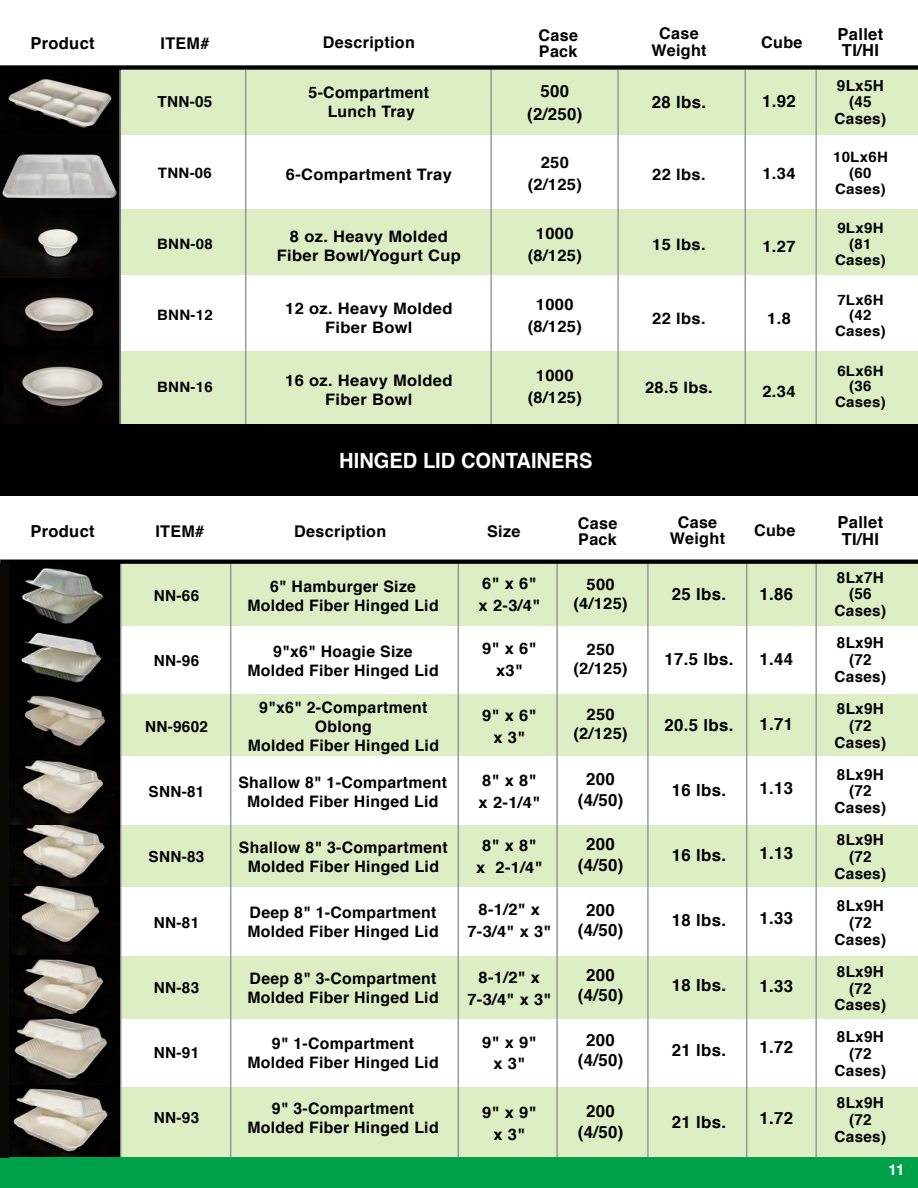
<style>
.page{position:relative;width:918px;height:1188px;background:#fff}
.page>*{position:absolute;margin:0;border:0;box-sizing:border-box;transform-origin:0 0}
.t1{font:700 21px "Helvetica";color:#fff;scale:.96 1}
.t2{font:700 16.8px/20.2px "Helvetica";letter-spacing:.02em;color:#000;text-align:center}
.t3{font:700 16.5px/16.8px "Helvetica";letter-spacing:.02em;color:#000}
.t4{font:700 16.2px/16.5px "Helvetica";letter-spacing:.02em;color:#000}
.t5{font:700 15.75px/18.9px "Helvetica";letter-spacing:.02em;color:#000;text-align:center}
.t6{font:700 15.75px/21.9px "Helvetica";letter-spacing:.02em;color:#000;text-align:center;scale:1.04 1}
.t7{font:700 15.3px/16.8px "Helvetica";letter-spacing:.02em;color:#000;text-align:center}
.t8{font:700 15px "Helvetica";color:#fff}
.t9{font:700 14.4px/15.8px "Helvetica";letter-spacing:.02em;color:#000;text-align:center;scale:1.04 1}
</style>
<div class="page">
<div style="left:121px;top:209px;width:797px;height:65px;background:#ddeec5"></div>
<div style="left:121px;top:351px;width:797px;height:78px;background:#ddeec5"></div>
<div style="left:121px;top:69px;width:797px;height:65px;background:#ddeec5"></div>
<div style="left:119px;top:563px;width:799px;height:63px;background:#ddeec5"></div>
<div style="left:118px;top:694px;width:800px;height:62px;background:#ddeec5"></div>
<div style="left:118px;top:825px;width:800px;height:62px;background:#ddeec5"></div>
<div style="left:118px;top:956px;width:800px;height:63px;background:#ddeec5"></div>
<div style="left:118px;top:1087px;width:800px;height:71px;background:#ddeec5"></div>
<img style="left:0;top:346px;width:119px;height:78px">
<img style="left:0;top:210px;width:119px;height:136px">
<img style="left:8px;top:564px;width:112px;height:322px">
<img style="left:8px;top:886px;width:113px;height:272px">
<img style="left:0;top:70px;width:119px;height:64px">
<svg style="left:0;top:134px;width:119px;height:76px;background:#5f5d5c"></svg>
<hr style="left:0;top:343px;width:3px;height:53px;background:#000">
<div style="left:0;top:424px;width:918px;height:72px;background:#000"></div>
<hr style="left:230px;top:563px;width:1px;height:594px;background:#939598">
<hr style="left:120px;top:563px;width:1px;height:594px;background:#939598">
<hr style="left:245px;top:70px;width:1px;height:354px;background:#939598">
<hr style="left:119px;top:70px;width:2px;height:354px;background:#939598">
<hr style="left:490px;top:70px;width:2px;height:354px;background:#939598">
<hr style="left:617px;top:70px;width:2px;height:354px;background:#939598">
<hr style="left:745px;top:70px;width:1px;height:354px;background:#939598">
<hr style="left:815px;top:70px;width:2px;height:354px;background:#939598">
<hr style="left:458px;top:563px;width:1px;height:595px;background:#939598">
<hr style="left:556px;top:563px;width:2px;height:595px;background:#939598">
<hr style="left:647px;top:563px;width:2px;height:594px;background:#939598">
<hr style="left:746px;top:563px;width:1px;height:595px;background:#939598">
<hr style="left:815px;top:563px;width:2px;height:595px;background:#939598">
<svg style="left:0;top:560px;width:918px;height:4px;background:#070806"></svg>
<div style="left:0;top:65px;width:918px;height:5px;background:#000"></div>
<hr style="left:0;top:1158px;width:2px;height:30px;background:#00a14b">
<div style="left:2px;top:1158px;width:916px;height:30px;background:#00a14b"></div>
<div style="left:0;top:563px;width:8px;height:595px;background:#0a0905"></div>
<p class="t3" style="left:30px;top:35px;width:66px">Product</p>
<p class="t4" style="left:161px;top:35px;width:50px">ITEM#</p>
<p class="t4" style="left:323px;top:35px;width:94px">Description</p>
<p class="t4" style="left:538px;top:27px;width:41px">Case<br>Pack</p>
<p class="t4" style="left:651px;top:26px;width:57px;text-align:center">Case<br>Weight</p>
<p class="t4" style="left:761px;top:34px;width:43px">Cube</p>
<p class="t3" style="left:838px;top:26px;width:47px">Pallet<br>TI/HI</p>
<p class="t7" style="left:157px;top:94px;width:56px">TNN-05</p>
<p class="t5" style="left:309px;top:83px;width:122px">5-Compartment<br>Lunch Tray</p>
<p class="t2" style="left:527px;top:80px;width:57px;line-height:23.2px">500 (2/250)</p>
<p class="t2" style="left:652px;top:92px;width:56px">28 lbs.</p>
<p class="t2" style="left:762px;top:92px;width:35px">1.92</p>
<p class="t7" style="left:835px;top:77px;width:53px">9Lx5H (45<br>Cases)</p>
<p class="t9" style="left:158px;top:165px;width:53px">TNN-06</p>
<p class="t6" style="left:286px;top:163px;width:161px">6-Compartment Tray</p>
<p class="t6" style="left:528px;top:152px;width:54px">250 (2/125)</p>
<p class="t6" style="left:652px;top:163px;width:53px">22 lbs.</p>
<p class="t6" style="left:762px;top:163px;width:33px">1.34</p>
<p class="t9" style="left:833px;top:150px;width:54px">10Lx6H (60<br>Cases)</p>
<p class="t9" style="left:157px;top:237px;width:55px">BNN-08</p>
<p class="t6" style="left:277px;top:227px;width:179px;line-height:18.9px">8 oz. Heavy Molded<br>Fiber Bowl/Yogurt Cup</p>
<p class="t6" style="left:528px;top:223px;width:54px">1000 (8/125)</p>
<p class="t6" style="left:652px;top:233px;width:53px">15 lbs.</p>
<p class="t6" style="left:762px;top:236px;width:33px">1.27</p>
<p class="t9" style="left:835px;top:221px;width:50px">9Lx9H (81<br>Cases)</p>
<p class="t9" style="left:157px;top:308px;width:55px">BNN-12</p>
<p class="t6" style="left:285px;top:299px;width:162px;line-height:18.9px">12 oz. Heavy Molded<br>Fiber Bowl</p>
<p class="t6" style="left:528px;top:294px;width:54px">1000 (8/125)</p>
<p class="t6" style="left:652px;top:307px;width:53px">22 lbs.</p>
<p class="t6" style="left:767px;top:308px;width:24px">1.8</p>
<p class="t9" style="left:835px;top:292px;width:50px">7Lx6H (42<br>Cases)</p>
<p class="t9" style="left:157px;top:379px;width:55px">BNN-16</p>
<p class="t6" style="left:285px;top:371px;width:162px;line-height:18.9px">16 oz. Heavy Molded<br>Fiber Bowl</p>
<p class="t6" style="left:528px;top:365px;width:54px">1000 (8/125)</p>
<p class="t6" style="left:645px;top:376px;width:67px">28.5 lbs.</p>
<p class="t6" style="left:762px;top:380px;width:33px">2.34</p>
<p class="t9" style="left:835px;top:363px;width:50px">6Lx6H (36<br>Cases)</p>
<h1 class="t1" style="left:339px;top:443px;width:265px">HINGED LID CONTAINERS</h1>
<p class="t4" style="left:294px;top:523px;width:94px">Description</p>
<p class="t3" style="left:30px;top:523px;width:66px">Product</p>
<p class="t4" style="left:487px;top:524px;width:35px">Size</p>
<p class="t4" style="left:155px;top:524px;width:50px">ITEM#</p>
<p class="t4" style="left:578px;top:515px;width:41px">Case<br>Pack</p>
<p class="t4" style="left:670px;top:514px;width:57px;text-align:center">Case<br>Weight</p>
<p class="t4" style="left:754px;top:523px;width:43px">Cube</p>
<p class="t3" style="left:838px;top:514px;width:47px">Pallet<br>TI/HI</p>
<p class="t7" style="left:154px;top:588px;width:47px">NN-66</p>
<p class="t7" style="left:154px;top:653px;width:47px">NN-96</p>
<p class="t7" style="left:145px;top:718px;width:64px">NN-9602</p>
<p class="t7" style="left:149px;top:783px;width:57px">SNN-81</p>
<p class="t7" style="left:149px;top:849px;width:57px">SNN-83</p>
<p class="t5" style="left:247px;top:577px;width:193px">6" Hamburger Size<br>Molded Fiber Hinged Lid</p>
<p class="t5" style="left:247px;top:642px;width:193px">9"x6" Hoagie Size<br>Molded Fiber Hinged Lid</p>
<p class="t5" style="left:248px;top:698px;width:193px">9"x6" 2-Compartment<br>Oblong<br>Molded Fiber Hinged Lid</p>
<p class="t5" style="left:238px;top:773px;width:210px">Shallow 8" 1-Compartment<br>Molded Fiber Hinged Lid</p>
<p class="t5" style="left:239px;top:838px;width:210px">Shallow 8" 3-Compartment<br>Molded Fiber Hinged Lid</p>
<p class="t6" style="left:479px;top:572px;width:61px;text-align:left">6" x 6" x 2-3/4"</p>
<p class="t6" style="left:482px;top:638px;width:54px">9" x 6" x3"</p>
<p class="t6" style="left:482px;top:705px;width:54px">9" x 6" x 3"</p>
<p class="t6" style="left:479px;top:770px;width:61px;text-align:left">8" x 8" x 2-1/4"</p>
<p class="t6" style="left:476px;top:835px;width:65px">8" x 8" x 2-1/4"</p>
<p class="t6" style="left:573px;top:575px;width:54px;line-height:18.9px">500 (4/125)</p>
<p class="t6" style="left:573px;top:641px;width:54px;line-height:18.9px">250 (2/125)</p>
<p class="t6" style="left:573px;top:706px;width:54px;line-height:18.9px">250 (2/125)</p>
<p class="t2" style="left:578px;top:769px;width:47px">200 (4/50)</p>
<p class="t2" style="left:578px;top:835px;width:47px">200 (4/50)</p>
<p class="t2" style="left:672px;top:584px;width:56px">25 lbs.</p>
<p class="t2" style="left:759px;top:585px;width:35px">1.86</p>
<p class="t2" style="left:665px;top:649px;width:70px">17.5 lbs.</p>
<p class="t2" style="left:759px;top:649px;width:35px">1.44</p>
<p class="t2" style="left:665px;top:715px;width:70px">20.5 lbs.</p>
<p class="t2" style="left:759px;top:714px;width:35px">1.71</p>
<p class="t2" style="left:672px;top:780px;width:56px">16 lbs.</p>
<p class="t2" style="left:759px;top:779px;width:35px">1.13</p>
<p class="t2" style="left:672px;top:845px;width:56px">16 lbs.</p>
<p class="t2" style="left:759px;top:843px;width:35px">1.13</p>
<p class="t7" style="left:835px;top:569px;width:53px">8Lx7H (56<br>Cases)</p>
<p class="t7" style="left:835px;top:635px;width:53px">8Lx9H (72<br>Cases)</p>
<p class="t7" style="left:835px;top:700px;width:53px">8Lx9H (72<br>Cases)</p>
<p class="t7" style="left:835px;top:766px;width:53px">8Lx9H (72<br>Cases)</p>
<p class="t7" style="left:835px;top:832px;width:53px">8Lx9H (72<br>Cases)</p>
<p class="t7" style="left:154px;top:914px;width:47px">NN-81</p>
<p class="t5" style="left:247px;top:904px;width:193px;text-align:left">Deep 8" 1-Compartment<br>Molded Fiber Hinged Lid</p>
<p class="t6" style="left:467px;top:899px;width:82px">8-1/2" x<br>7-3/4" x 3"</p>
<p class="t2" style="left:578px;top:900px;width:47px">200 (4/50)</p>
<p class="t2" style="left:672px;top:910px;width:56px">18 lbs.</p>
<p class="t2" style="left:759px;top:908px;width:35px">1.33</p>
<p class="t7" style="left:835px;top:897px;width:53px">8Lx9H (72<br>Cases)</p>
<p class="t7" style="left:154px;top:979px;width:47px">NN-83</p>
<p class="t7" style="left:154px;top:1044px;width:47px">NN-91</p>
<p class="t7" style="left:154px;top:1110px;width:47px">NN-93</p>
<p class="t5" style="left:247px;top:969px;width:193px;text-align:left">Deep 8" 3-Compartment<br>Molded Fiber Hinged Lid</p>
<p class="t5" style="left:247px;top:1034px;width:193px">9" 1-Compartment<br>Molded Fiber Hinged Lid</p>
<p class="t5" style="left:247px;top:1099px;width:193px">9" 3-Compartment<br>Molded Fiber Hinged Lid</p>
<p class="t6" style="left:467px;top:967px;width:82px">8-1/2" x<br>7-3/4" x 3"</p>
<p class="t6" style="left:482px;top:1031px;width:54px">9" x 9" x 3"</p>
<p class="t6" style="left:482px;top:1102px;width:54px">9" x 9" x 3"</p>
<p class="t2" style="left:578px;top:965px;width:47px">200 (4/50)</p>
<p class="t2" style="left:578px;top:1030px;width:47px">200 (4/50)</p>
<p class="t2" style="left:578px;top:1102px;width:47px">200 (4/50)</p>
<p class="t2" style="left:672px;top:975px;width:56px">18 lbs.</p>
<p class="t2" style="left:759px;top:976px;width:35px">1.33</p>
<p class="t7" style="left:835px;top:963px;width:53px">8Lx9H (72<br>Cases)</p>
<p class="t2" style="left:672px;top:1040px;width:56px">21 lbs.</p>
<p class="t2" style="left:759px;top:1037px;width:35px">1.72</p>
<p class="t7" style="left:835px;top:1029px;width:53px">8Lx9H (72<br>Cases)</p>
<p class="t2" style="left:672px;top:1112px;width:56px">21 lbs.</p>
<p class="t2" style="left:759px;top:1108px;width:35px">1.72</p>
<p class="t7" style="left:835px;top:1095px;width:53px">8Lx9H (72<br>Cases)</p>
<p class="t8" style="left:889px;top:1157px;width:17px">11</p>
</div>
